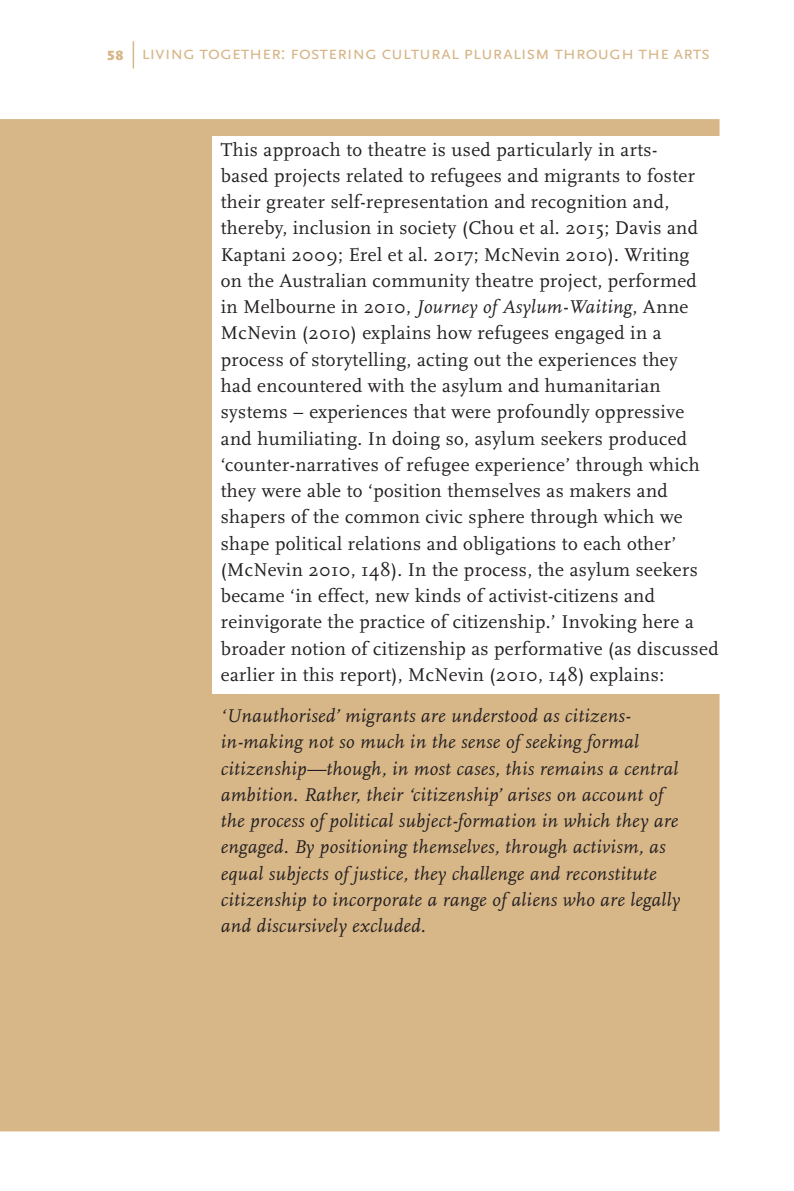
<style>
.page{position:relative;width:794px;height:1191px;background:#fff}
.page>*{position:absolute;margin:0;border:0;box-sizing:border-box;transform-origin:0 0}
.t1{font:19.25px/26.2px "Scala";letter-spacing:.02em;color:#231f20}
.t2{font:italic 19.25px/26.2px "Scala";letter-spacing:.02em;color:#231f20}
.t3{font:19.25px "Scala Sans Pro";letter-spacing:-.01em;color:#d7b688}
.s1{font-weight:900;font-size:14px}
.s2{font-style:italic}
</style>
<div class="page">
<div style="left:0;top:119px;width:719px;height:1012px;background:#d7b688"></div>
<svg style="left:133px;top:41px;width:1px;height:27px"></svg>
<div style="left:212px;top:136px;width:507px;height:557px;background:#fff"></div>
<hr style="left:171px;top:694px;width:81px;height:3px;background:#d7b688">
<hr style="left:171px;top:945px;width:81px;height:3px;background:#d7b688">
<p class="t3" style="left:107px;top:42px;width:605px"><span class="s1">58</span> lıvıng together: fosterıng cultural pluralısm through the arts</p>
<p class="t1" style="left:221px;top:137px;width:499px">This approach to theatre is used particularly in arts-<br>based projects related to refugees and migrants to foster their greater self-representation and recognition and, thereby, inclusion in society (Chou et al. 2015; Davis and Kaptani 2009; Erel et al. 2017; McNevin 2010). Writing<br>on the Australian community theatre project, performed in Melbourne in 2010, <span class="s2">Journey of Asylum-Waiting</span>, Anne McNevin (2010) explains how refugees engaged in a process of storytelling, acting out the experiences they<br>had encountered with the asylum and humanitarian systems – experiences that were profoundly oppressive and humiliating. In doing so, asylum seekers produced ‘counter-narratives of refugee experience’ through which they were able to ‘position themselves as makers and shapers of the common civic sphere through which we shape political relations and obligations to each other’ (McNevin 2010, 148). In the process, the asylum seekers became ‘in effect, new kinds of activist-citizens and reinvigorate the practice of citizenship.’ Invoking here a broader notion of citizenship as performative (as discussed earlier in this report), McNevin (2010, 148) explains:</p>
<p class="t2" style="left:221px;top:703px;width:460px">‘Unauthorised’ migrants are understood as citizens&shy;in-making not so much in the sense of seeking formal citizenship—though, in most cases, this remains a central ambition. Rather, their ‘citizenship’ arises on account of the process of political subject-formation in which they are engaged. By positioning themselves, through activism, as equal subjects of justice, they challenge and reconstitute citizenship to incorporate a range of aliens who are legally and discursively excluded.</p>
</div>
